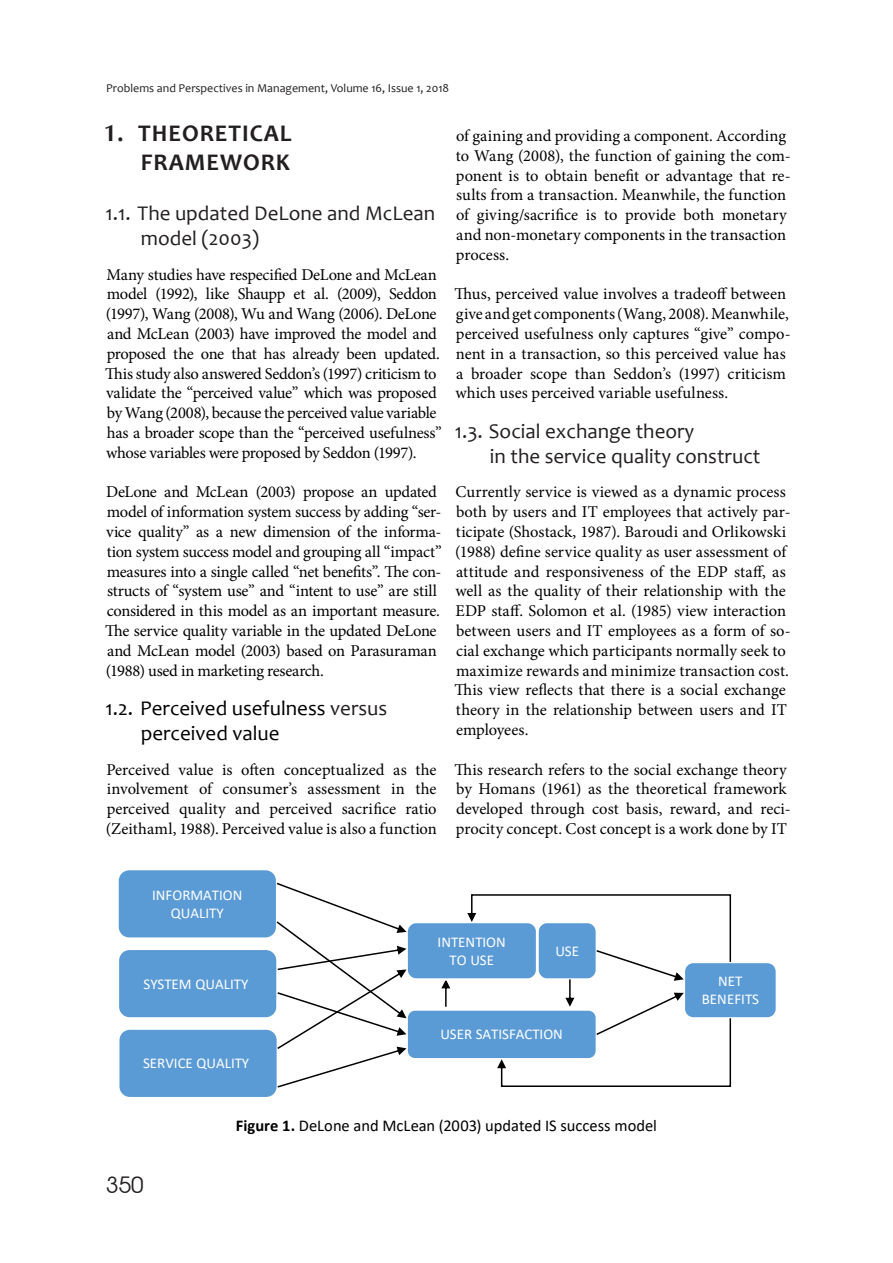
<style>
.page{position:relative;width:893px;height:1263px;background:#fff}
.page>*{position:absolute;margin:0;border:0;box-sizing:border-box;transform-origin:0 0}
.t1{font:700 24px/28.8px "Candara";letter-spacing:.04em;color:#231f20;text-align:right}
.t2{font:22.5px "Avant Garde Gothic C";color:#231f20}
.t3{font:21px/25.2px "Candara";color:#231f20}
.t4{font:21px/25.2px "Candara";color:#000}
.t5{font:16.5px/19.8px "Minion Pro";letter-spacing:-.005em;color:#000}
.t6{font:16.5px "Calibri";color:#000}
.t7{font:15px/18px "Calibri";color:#fff;text-align:center}
.t8{font:12px "Candara";color:#231f20}
.s1{font-family:"AG Opus"}
.s2{color:#231f20}
.s3{font-weight:700}
</style>
<div class="page">
<svg style="left:441px;top:981px;width:9px;height:26px"></svg>
<div style="left:118px;top:869px;width:159px;height:70px;background:#5b9bd5;border-radius:12px"></div>
<div style="left:116px;top:868px;width:162px;height:72px;border:2px solid #fff;border-radius:12px"></div>
<div style="left:118px;top:949px;width:159px;height:69px;background:#5b9bd5;border-radius:12px"></div>
<div style="left:117px;top:948px;width:162px;height:71px;border:2px solid #fff;border-radius:12px"></div>
<div style="left:118px;top:1029px;width:160px;height:69px;background:#5b9bd5;border-radius:12px"></div>
<div style="left:117px;top:1027px;width:162px;height:72px;border:2px solid #fff;border-radius:12px"></div>
<div style="left:407px;top:922px;width:130px;height:57px;background:#5b9bd5;border-radius:10px"></div>
<div style="left:406px;top:921px;width:132px;height:60px;border:2px solid #fff;border-radius:10px"></div>
<div style="left:407px;top:1009px;width:190px;height:50px;background:#5b9bd5;border-radius:8px"></div>
<div style="left:406px;top:1008px;width:192px;height:52px;border:2px solid #fff;border-radius:8px"></div>
<div style="left:684px;top:962px;width:93px;height:56px;background:#5b9bd5;border-radius:9px"></div>
<div style="left:683px;top:961px;width:95px;height:58px;border:2px solid #fff;border-radius:9px"></div>
<svg style="left:277px;top:883px;width:129px;height:204px"></svg>
<svg style="left:467px;top:894px;width:264px;height:193px"></svg>
<p class="t8" style="left:106px;top:83px;width:344px">Problems and Perspectives in Management, Volume 16, Issue 1, 2018</p>
<h1 class="t1" style="left:104px;top:121px;width:189px"><span class="s1">1.</span> THEORETICAL<br>FRAMEWORK</h1>
<p class="t3" style="left:141px;top:202px;width:296px;text-indent:-35px">1.1. The updated DeLone and McLean model (2003)</p>
<p class="t5" style="left:105px;top:266px;width:338px">Many studies have respecified DeLone and McLean model (1992), like Shaupp et al. (2009), Seddon (1997), Wang (2008), Wu and Wang (2006). DeLone and McLean (2003) have improved the model and proposed the one that has already been updated.<br>This study also answered Seddon’s (1997) criticism to validate the “perceived value” which was proposed by Wang (2008), because the perceived value variable has a broader scope than the “perceived usefulness” whose variables were proposed by Seddon (1997).</p>
<p class="t5" style="left:105px;top:484px;width:338px">DeLone and McLean (2003) propose an updated model of information system success by adding “ser&shy;vice quality” as a new dimension of the informa&shy;tion system success model and grouping all “impact” measures into a single called “net benefits”. The con&shy;structs of “system use” and “intent to use” are still considered in this model as an important measure.<br>The service quality variable in the updated DeLone and McLean model (2003) based on Parasuraman (1988) used in marketing research.</p>
<p class="t4" style="left:141px;top:697px;width:248px;text-indent:-35px">1.2. Perceived usefulness <span class="s2">versus </span>perceived value</p>
<p class="t5" style="left:106px;top:761px;width:332px;text-align:justify">Perceived value is often conceptualized as the involvement of consumer’s assessment in the perceived quality and perceived sacrifice ratio (Zeithaml, 1988). Perceived value is also a function</p>
<p class="t5" style="left:456px;top:127px;width:336px">of gaining and providing a component. According to Wang (2008), the function of gaining the com&shy;ponent is to obtain benefit or advantage that re&shy;sults from a transaction. Meanwhile, the function of giving/sacrifice is to provide both monetary and non-monetary components in the transaction process.</p>
<p class="t5" style="left:454px;top:286px;width:338px">Thus, perceived value involves a tradeoff between give and get components (Wang, 2008). Meanwhile, perceived usefulness only captures “give” compo&shy;nent in a transaction, so this perceived value has a broader scope than Seddon’s (1997) criticism which uses perceived variable usefulness.</p>
<p class="t3" style="left:490px;top:420px;width:272px;text-indent:-35px">1.3. Social exchange theory<br>in the service quality construct</p>
<p class="t5" style="left:454px;top:484px;width:338px">Currently service is viewed as a dynamic process both by users and IT employees that actively par&shy;ticipate (Shostack, 1987). Baroudi and Orlikowski (1988) define service quality as user assessment of attitude and responsiveness of the EDP staff, as well as the quality of their relationship with the EDP staff. Solomon et al. (1985) view interaction between users and IT employees as a form of so&shy;cial exchange which participants normally seek to maximize rewards and minimize transaction cost.<br>This view reflects that there is a social exchange theory in the relationship between users and IT employees.</p>
<p class="t5" style="left:454px;top:761px;width:338px">This research refers to the social exchange theory by Homans (1961) as the theoretical framework developed through cost basis, reward, and reci&shy;procity concept. Cost concept is a work done by IT</p>
<p class="t7" style="left:152px;top:887px;width:92px">INFORMATION<br>QUALITY</p>
<p class="t7" style="left:143px;top:975px;width:106px">SYSTEM QUALITY</p>
<p class="t7" style="left:143px;top:1055px;width:108px">SERVICE QUALITY</p>
<p class="t7" style="left:438px;top:934px;width:70px">INTENTION<br>TO USE</p>
<p class="t7" style="left:555px;top:943px;width:25px">USE</p>
<p class="t7" style="left:440px;top:1026px;width:124px">USER SATISFACTION</p>
<h2 class="t2" style="left:106px;top:1172px;width:39px">350</h2>
<p class="t6" style="left:236px;top:1120px;width:423px"><span class="s3">Figure 1.</span> DeLone and McLean (2003) updated IS success model</p>
<p class="t7" style="left:702px;top:973px;width:59px">NET<br>BENEFITS</p>
</div>
